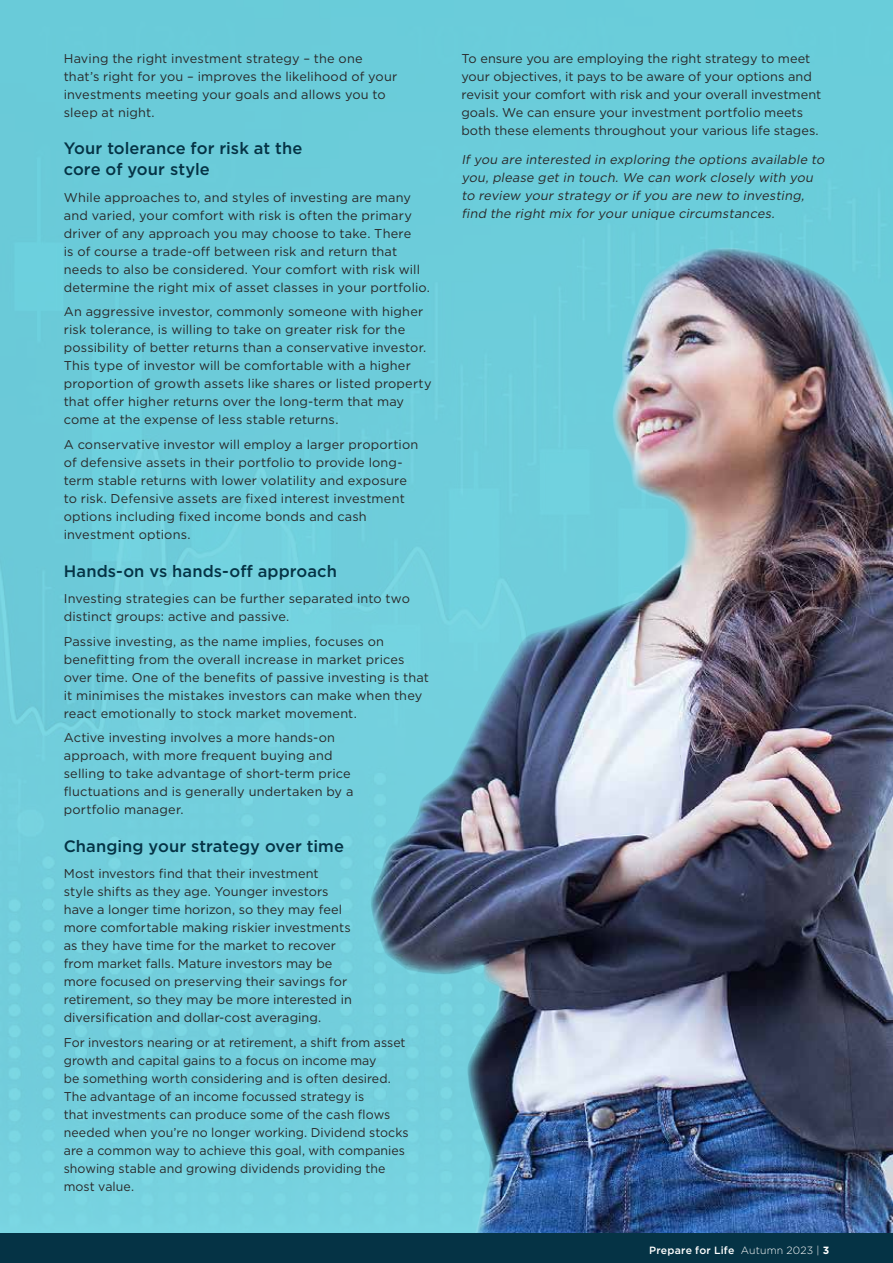
<style>
.page{position:relative;width:893px;height:1263px;background:#fff}
.page>*{position:absolute;margin:0;border:0;box-sizing:border-box;transform-origin:0 0}
.t1{font:500 16.5px/21px "Gotham";letter-spacing:.005em;color:#053345}
.t2{font:12.75px/18px "Gotham";letter-spacing:.005em;color:#292829}
.t3{font:italic 12.75px/18px "Gotham";color:#292829}
.t4{font:500 10.5px "Gotham";letter-spacing:.02em;color:#fff}
.s1{font-weight:300}
.s2{font-weight:700}
</style>
<div class="page">
<img style="left:0;top:0;width:893px;height:1233px">
<img style="left:369px;top:247px;width:524px;height:986px">
<div style="left:0;top:1233px;width:893px;height:30px;background:#053345"></div>
<p class="t2" style="left:64px;top:50px;width:335px">Having the right investment strategy – the one that’s right for you – improves the likelihood of your investments meeting your goals and allows you to sleep at night.</p>
<p class="t1" style="left:64px;top:138px;width:240px">Your tolerance for risk at the core of your style</p>
<p class="t2" style="left:64px;top:188px;width:368px">While approaches to, and styles of investing are many and varied, your comfort with risk is often the primary driver of any approach you may choose to take. There<br>is of course a trade-off between risk and return that needs to also be considered. Your comfort with risk will determine the right mix of asset classes in your portfolio.</p>
<p class="t2" style="left:64px;top:302px;width:369px">An aggressive investor, commonly someone with higher risk tolerance, is willing to take on greater risk for the possibility of better returns than a conservative investor.<br>This type of investor will be comfortable with a higher proportion of growth assets like shares or listed property that offer higher returns over the long-term that may come at the expense of less stable returns.</p>
<p class="t2" style="left:64px;top:435px;width:356px">A conservative investor will employ a larger proportion of defensive assets in their portfolio to provide long&shy;term stable returns with lower volatility and exposure to risk. Defensive assets are fixed interest investment options including fixed income bonds and cash investment options.</p>
<p class="t1" style="left:64px;top:560px;width:275px">Hands-on vs hands-off approach</p>
<p class="t2" style="left:64px;top:589px;width:348px">Investing strategies can be further separated into two distinct groups: active and passive.</p>
<p class="t2" style="left:64px;top:632px;width:367px">Passive investing, as the name implies, focuses on benefitting from the overall increase in market prices over time. One of the benefits of passive investing is that it minimises the mistakes investors can make when they react emotionally to stock market movement.</p>
<p class="t2" style="left:64px;top:728px;width:291px">Active investing involves a more hands-on approach, with more frequent buying and selling to take advantage of short-term price fluctuations and is generally undertaken by a portfolio manager.</p>
<p class="t1" style="left:64px;top:835px;width:282px">Changing your strategy over time</p>
<p class="t2" style="left:64px;top:865px;width:290px">Most investors find that their investment style shifts as they age. Younger investors have a longer time horizon, so they may feel more comfortable making riskier investments as they have time for the market to recover from market falls. Mature investors may be more focused on preserving their savings for retirement, so they may be more interested in diversification and dollar-cost averaging.</p>
<p class="t2" style="left:64px;top:1033px;width:346px">For investors nearing or at retirement, a shift from asset growth and capital gains to a focus on income may<br>be something worth considering and is often desired.<br>The advantage of an income focussed strategy is<br>that investments can produce some of the cash flows needed when you’re no longer working. Dividend stocks are a common way to achieve this goal, with companies showing stable and growing dividends providing the most value.</p>
<p class="t2" style="left:461px;top:50px;width:361px">To ensure you are employing the right strategy to meet your objectives, it pays to be aware of your options and revisit your comfort with risk and your overall investment goals. We can ensure your investment portfolio meets both these elements throughout your various life stages.</p>
<p class="t3" style="left:461px;top:150px;width:367px">If you are interested in exploring the options available to you, please get in touch. We can work closely with you to review your strategy or if you are new to investing, find the right mix for your unique circumstances.</p>
<p class="t4" style="left:649px;top:1244px;width:181px">Prepare for Life <span class="s1">Autumn 2023 |</span> <span class="s2">3</span></p>
</div>
